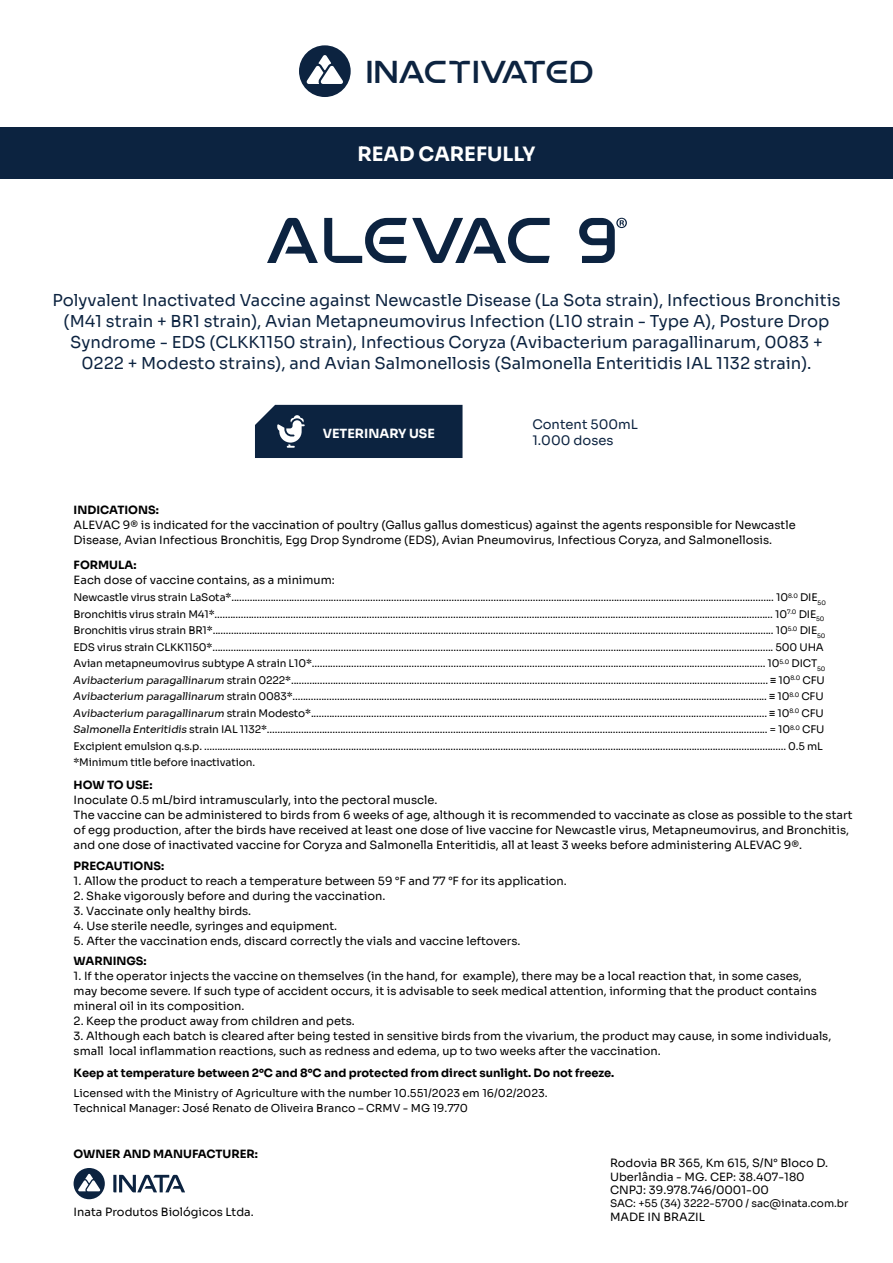
<style>
.page{position:relative;width:893px;height:1263px;background:#fff}
.page>*{position:absolute;margin:0;border:0;box-sizing:border-box;transform-origin:0 0}
.t1{font:64.8px "Nabulist";letter-spacing:-.045em;color:#0c2340}
.t2{font:31.8px "Nabulist";letter-spacing:.025em;color:#0c2340}
.t3{font:700 19.8px "Sora";color:#fff}
.t4{font:16.35px/21px "Sora";color:#0c2340;text-align:center}
.t5{font:13.05px/15.8px "Sora";color:#0c2340}
.t6{font:700 12.6px "Sora";color:#fff}
.t7{font:11.4px/15px "Sora";color:#000}
.t8{font:700 11.4px "Sora";color:#000}
.t9{font:10.95px/15px "Sora";color:#000}
.t10{font:10.5px/16.5px "Sora";letter-spacing:-.01em;color:#000}
.s1{font-style:italic}
.s2{font-family:"Cascadia Code"}
</style>
<div class="page">
<svg style="left:616px;top:218px;width:11px;height:10px"></svg>
<svg style="left:299px;top:45px;width:52px;height:52px"></svg>
<div style="left:0;top:128px;width:893px;height:51px;background:#0c2340"></div>
<div style="left:255px;top:405px;width:207px;height:53px;background:#0c2340"></div>
<svg style="left:74px;top:1168px;width:31px;height:31px"></svg>
<svg style="left:113px;top:1175px;width:72px;height:17px"></svg>
<h2 class="t2" style="left:366px;top:55px;width:230px">INACTIVATED</h2>
<h3 class="t3" style="left:357px;top:137px;width:180px">READ CAREFULLY</h3>
<h1 class="t1" style="left:266px;top:204px;width:353px">ALEVAC 9</h1>
<p class="t4" style="left:52px;top:288px;width:790px">Polyvalent Inactivated Vaccine against Newcastle Disease (La Sota strain), Infectious Bronchitis (M41 strain + BR1 strain), Avian Metapneumovirus Infection (L10 strain - Type A), Posture Drop Syndrome - EDS (CLKK1150 strain), Infectious Coryza (Avibacterium paragallinarum, 0083 + 0222 + Modesto strains), and Avian Salmonellosis (Salmonella Enteritidis IAL 1132 strain).</p>
<p class="t6" style="left:323px;top:423px;width:114px">VETERINARY USE</p>
<p class="t5" style="left:532px;top:416px;width:107px">Content 500mL<br>1.000 doses</p>
<p class="t8" style="left:74px;top:500px;width:87px">INDICATIONS:</p>
<p class="t7" style="left:74px;top:516px;width:723px">ALEVAC 9® is indicated for the vaccination of poultry (Gallus gallus domesticus) against the agents responsible for Newcastle<br>Disease, Avian Infectious Bronchitis, Egg Drop Syndrome (EDS), Avian Pneumovirus, Infectious Coryza, and Salmonellosis.</p>
<p class="t8" style="left:74px;top:556px;width:64px">FORMULA:</p>
<p class="t7" style="left:74px;top:572px;width:263px">Each dose of vaccine contains, as a minimum:</p>
<p class="t10" style="left:73px;top:588px;width:754px">Newcastle virus strain LaSota*............................................................................................................................................................................................................... 10<sup>8.0</sup> DIE<sub>50<br></sub>Bronchitis virus strain M41*..................................................................................................................................................................................................................... 10<sup>7.0</sup> DIE<sub>50<br></sub>Bronchitis virus strain BR1*...................................................................................................................................................................................................................... 10<sup>5.0</sup> DIE<sub>50<br></sub>EDS virus strain CLKK1150*...................................................................................................................................................................................................................... 500 UHA Avian metapneumovirus subtype A strain L10*............................................................................................................................................................................. 10<sup>5.0</sup> DICT<sub>50<br></sub><span class="s1">Avibacterium paragallinarum</span> strain 0222*...................................................................................................................................................................................... <span class="s2">≡</span> 10<sup>8.0</sup> CFU <span class="s1">Avibacterium paragallinarum</span> strain 0083*..................................................................................................................................................................................... <span class="s2">≡</span> 10<sup>8.0</sup> CFU <span class="s1">Avibacterium paragallinarum</span> strain Modesto*.............................................................................................................................................................................. <span class="s2">≡</span> 10<sup>8.0</sup> CFU <span class="s1">Salmonella Enteritidis</span> strain IAL 1132*............................................................................................................................................................................................... = 10<sup>8.0</sup> CFU Excipient emulsion q.s.p. .............................................................................................................................................................................................................................. 0.5 mL *Minimum title before inactivation.</p>
<p class="t8" style="left:74px;top:775px;width:80px">HOW TO USE:</p>
<p class="t7" style="left:74px;top:791px;width:781px">Inoculate 0.5 mL/bird intramuscularly, into the pectoral muscle.<br>The vaccine can be administered to birds from 6 weeks of age, although it is recommended to vaccinate as close as possible to the start of egg production, after the birds have received at least one dose of live vaccine for Newcastle virus, Metapneumovirus, and Bronchitis, and one dose of inactivated vaccine for Coryza and Salmonella Enteritidis, all at least 3 weeks before administering ALEVAC 9®.</p>
<p class="t8" style="left:74px;top:856px;width:92px">PRECAUTIONS:</p>
<p class="t7" style="left:74px;top:872px;width:495px">1. Allow the product to reach a temperature between 59 °F and 77 °F for its application.</p>
<p class="t7" style="left:74px;top:887px;width:313px">2. Shake vigorously before and during the vaccination.</p>
<p class="t7" style="left:74px;top:902px;width:179px">3. Vaccinate only healthy birds.</p>
<p class="t7" style="left:74px;top:917px;width:265px">4. Use sterile needle, syringes and equipment.</p>
<p class="t7" style="left:74px;top:932px;width:448px">5. After the vaccination ends, discard correctly the vials and vaccine leftovers.</p>
<p class="t8" style="left:74px;top:951px;width:75px">WARNINGS:</p>
<p class="t7" style="left:74px;top:967px;width:745px">1. If the operator injects the vaccine on themselves (in the hand, for example), there may be a local reaction that, in some cases, may become severe. If such type of accident occurs, it is advisable to seek medical attention, informing that the product contains mineral oil in its composition.</p>
<p class="t7" style="left:74px;top:1012px;width:283px">2. Keep the product away from children and pets.</p>
<p class="t7" style="left:74px;top:1027px;width:759px">3. Although each batch is cleared after being tested in sensitive birds from the vivarium, the product may cause, in some individuals, small local inflammation reactions, such as redness and edema, up to two weeks after the vaccination.</p>
<p class="t8" style="left:74px;top:1064px;width:542px">Keep at temperature between 2°C and 8°C and protected from direct sunlight. Do not freeze.</p>
<p class="t9" style="left:74px;top:1085px;width:476px">Licensed with the Ministry of Agriculture with the number 10.551/2023 em 16/02/2023.<br>Technical Manager: José Renato de Oliveira Branco – CRMV - MG 19.770</p>
<p class="t8" style="left:74px;top:1144px;width:186px">OWNER AND MANUFACTURER:</p>
<p class="t7" style="left:74px;top:1203px;width:182px">Inata Produtos Biológicos Ltda.</p>
<p class="t7" style="left:610px;top:1155px;width:219px;line-height:13.6px">Rodovia BR 365, Km 615, S/N° Bloco D.<br>Uberlândia - MG. CEP: 38.407-180<br>CNPJ: 39.978.746/0001-00</p>
<p class="t10" style="left:610px;top:1194px;width:240px">SAC: +55 (34) 3222-5700 / sac@inata.com.br</p>
<p class="t7" style="left:610px;top:1208px;width:97px">MADE IN BRAZIL</p>
</div>
